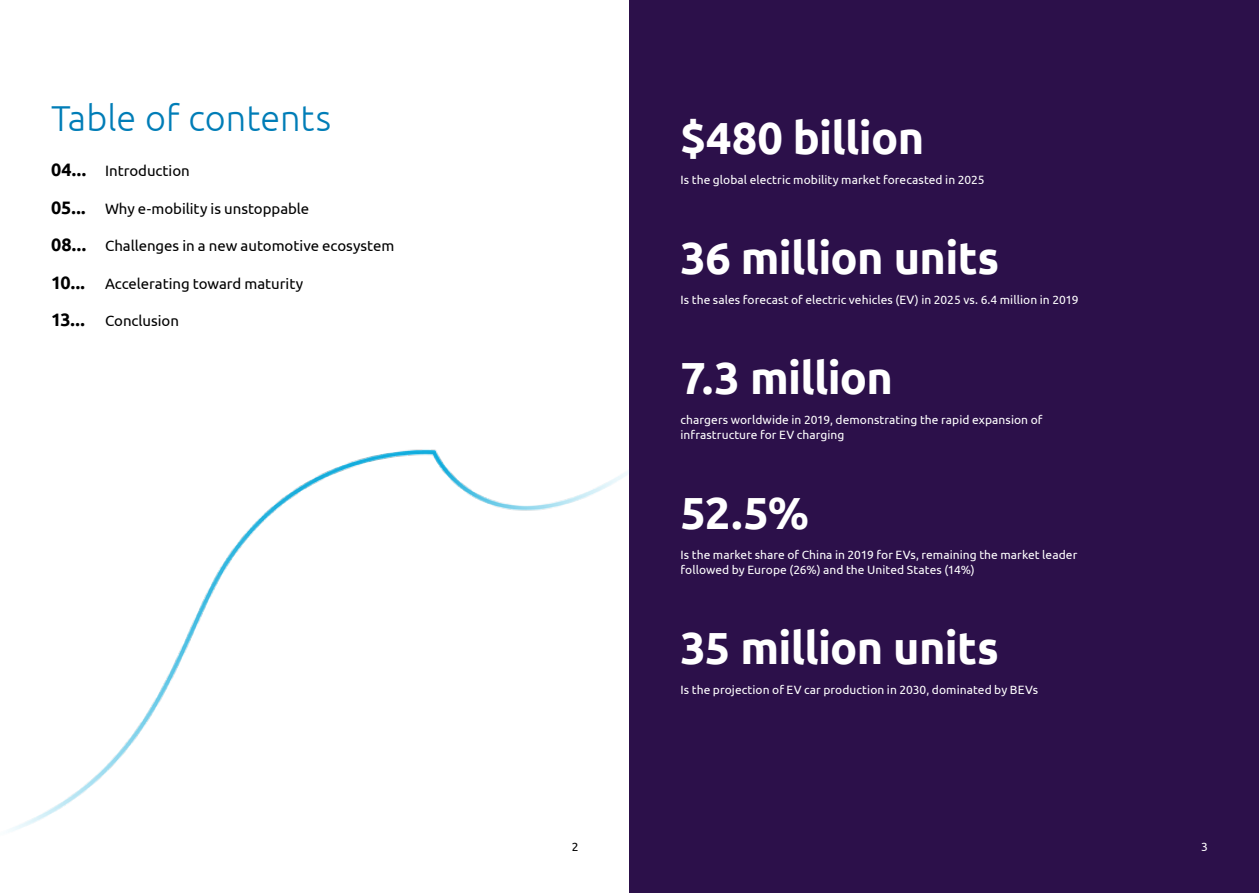
<style>
.page{position:relative;width:1259px;height:893px;background:#fff}
.page>*{position:absolute;margin:0;border:0;box-sizing:border-box;transform-origin:0 0}
.t1{font:700 45px "Ubuntu";letter-spacing:-.015em;color:#fff}
.t2{font:300 36px "Ubuntu";color:#007db7}
.t3{font:15px "Ubuntu";letter-spacing:-.005em;color:#000}
.t4{font:12px/15px "Ubuntu";letter-spacing:.005em;color:#fff}
.t5{font:12px "Ubuntu";color:#000}
.s1{font-weight:700;font-size:18px}
</style>
<div class="page">
<div style="left:629px;top:0;width:630px;height:893px;background:#2c104a"></div>
<img style="left:8px;top:449px;width:621px;height:383px">
<h2 class="t2" style="left:51px;top:97px;width:282px">Table of contents</h2>
<p class="t3" style="left:51px;top:162px;width:140px"><span class="s1">04...</span> Introduction</p>
<p class="t3" style="left:51px;top:199px;width:260px"><span class="s1">05...</span> Why e-mobility is unstoppable</p>
<p class="t3" style="left:51px;top:237px;width:345px"><span class="s1">08...</span> Challenges in a new automotive ecosystem</p>
<p class="t3" style="left:51px;top:274px;width:254px"><span class="s1">10...</span> Accelerating toward maturity</p>
<p class="t3" style="left:51px;top:312px;width:129px"><span class="s1">13...</span> Conclusion</p>
<h1 class="t1" style="left:680px;top:110px;width:245px">$480 billion</h1>
<p class="t4" style="left:680px;top:171px;width:306px">Is the global electric mobility market forecasted in 2025</p>
<h1 class="t1" style="left:680px;top:230px;width:320px">36 million units</h1>
<p class="t4" style="left:680px;top:291px;width:400px">Is the sales forecast of electric vehicles (EV) in 2025 vs. 6.4 million in 2019</p>
<h1 class="t1" style="left:680px;top:350px;width:214px">7.3 million</h1>
<p class="t4" style="left:680px;top:411px;width:363px">chargers worldwide in 2019, demonstrating the rapid expansion of infrastructure for EV charging</p>
<h1 class="t1" style="left:680px;top:485px;width:130px">52.5%</h1>
<p class="t4" style="left:680px;top:546px;width:398px">Is the market share of China in 2019 for EVs, remaining the market leader followed by Europe (26%) and the United States (14%)</p>
<h1 class="t1" style="left:680px;top:620px;width:320px">35 million units</h1>
<p class="t4" style="left:680px;top:681px;width:359px">Is the projection of EV car production in 2030, dominated by BEVs</p>
<p class="t5" style="left:571px;top:840px;width:8px">2</p>
<p class="t4" style="left:1201px;top:839px;width:8px">3</p>
</div>
